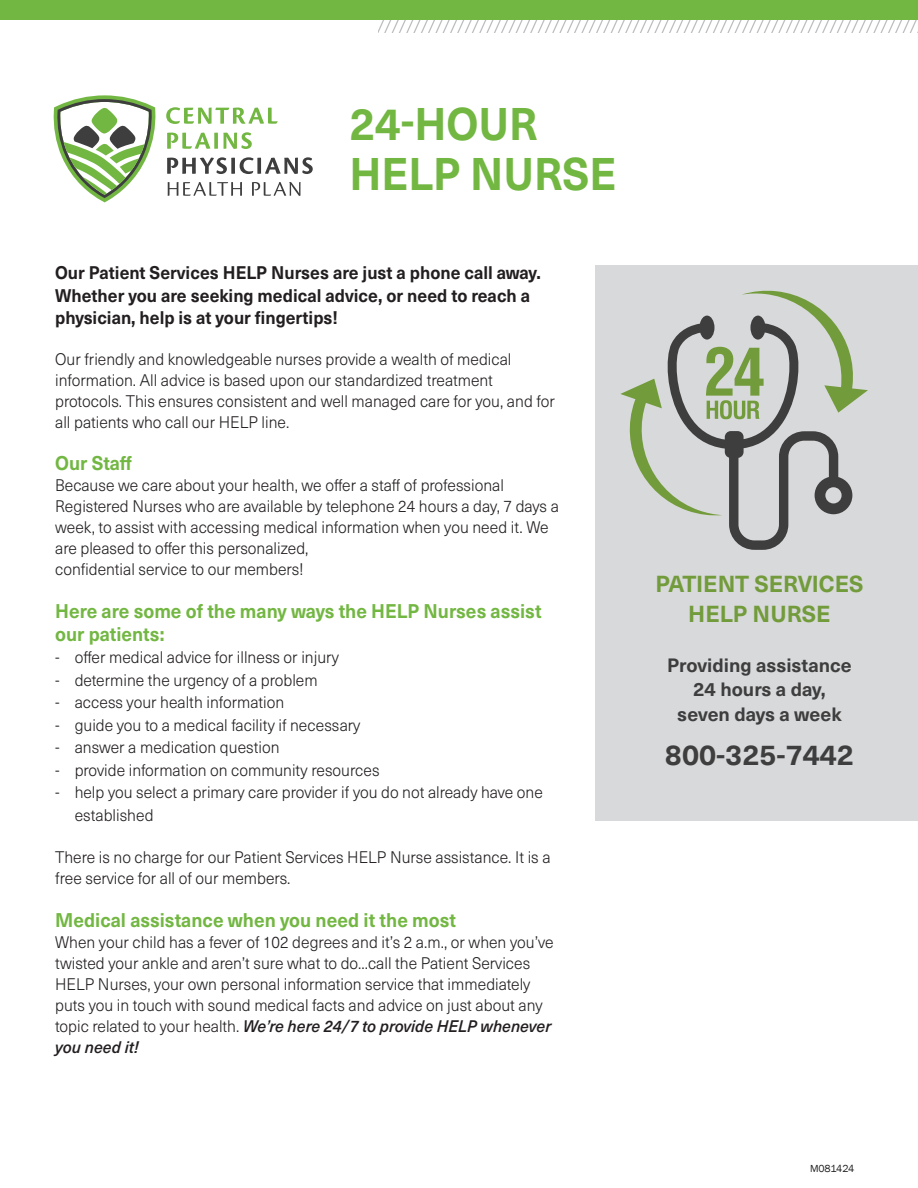
<style>
.page{position:relative;width:918px;height:1188px;background:#fff}
.page>*{position:absolute;margin:0;border:0;box-sizing:border-box;transform-origin:0 0}
.t1{font:700 45px/49.5px "Neue Haas Unica W1 G";color:#73b743;scale:.95 1}
.t2{font:700 28.5px "Neue Haas Unica W1 G";color:#3e3e3f}
.t3{font:700 22.8px/30.5px "Neue Haas Unica W1 G";color:#729b3b;text-align:center}
.t4{font:700 19.5px/22.5px "Neue Haas Unica W1 G";color:#73b743;scale:.95 1}
.t5{font:700 19.05px/24.8px "Neue Haas Unica W1 G";color:#3e3e3f;text-align:center}
.t6{font:700 18px/22.5px "Neue Haas Unica W1 G";color:#231f20;scale:.95 1}
.t7{font:300 16.5px/21px "Neue Haas Unica W1 G";color:#231f20;scale:.95 1}
.t8{font:10.5px "Franklin Gothic";letter-spacing:-.015em;color:#231f20}
.s1{font-weight:500;font-style:italic}
</style>
<div class="page">
<div style="left:595px;top:265px;width:323px;height:555px;background:#d8d9da"></div>
<svg style="left:729px;top:516px;width:60px;height:34px"></svg>
<svg style="left:620px;top:290px;width:248px;height:226px"></svg>
<svg style="left:379px;top:20px;width:539px;height:13px"></svg>
<div style="left:0;top:0;width:918px;height:20px;background:#73b743"></div>
<svg style="left:166px;top:107px;width:112px;height:17px"></svg>
<svg style="left:167px;top:132px;width:85px;height:17px"></svg>
<svg style="left:167px;top:157px;width:146px;height:17px"></svg>
<svg style="left:168px;top:182px;width:74px;height:14px"></svg>
<svg style="left:252px;top:182px;width:49px;height:14px"></svg>
<svg style="left:54px;top:95px;width:102px;height:107px"></svg>
<p class="t1" style="left:350px;top:96px;width:283px">24-HOUR<br>HELP NURSE</p>
<p class="t6" style="left:55px;top:260px;width:513px">Our Patient Services HELP Nurses are just a phone call away.<br>Whether you are seeking medical advice, or need to reach a physician, help is at your fingertips!</p>
<p class="t7" style="left:55px;top:347px;width:527px">Our friendly and knowledgeable nurses provide a wealth of medical information. All advice is based upon our standardized treatment protocols. This ensures consistent and well managed care for you, and for all patients who call our HELP line.</p>
<p class="t4" style="left:55px;top:450px;width:82px">Our Staff</p>
<p class="t7" style="left:55px;top:473px;width:532px">Because we care about your health, we offer a staff of professional Registered Nurses who are available by telephone 24 hours a day, 7 days a week, to assist with accessing medical information when you need it. We are pleased to offer this personalized,<br>confidential service to our members!</p>
<p class="t4" style="left:55px;top:599px;width:514px">Here are some of the many ways the HELP Nurses assist our patients:</p>
<p class="t7" style="left:55px;top:646px;width:300px">- offer medical advice for illness or injury</p>
<p class="t7" style="left:55px;top:668px;width:278px">- determine the urgency of a problem</p>
<p class="t7" style="left:55px;top:691px;width:243px">- access your health information</p>
<p class="t7" style="left:55px;top:713px;width:323px">- guide you to a medical facility if necessary</p>
<p class="t7" style="left:55px;top:736px;width:238px">- answer a medication question</p>
<p class="t7" style="left:55px;top:758px;width:343px">- provide information on community resources</p>
<p class="t7" style="left:75px;top:780px;width:494px;line-height:22.5px;text-indent:-20px">- help you select a primary care provider if you do not already have one established</p>
<p class="t7" style="left:55px;top:845px;width:523px">There is no charge for our Patient Services HELP Nurse assistance. It is a free service for all of our members.</p>
<p class="t4" style="left:55px;top:908px;width:424px">Medical assistance when you need it the most</p>
<p class="t7" style="left:55px;top:931px;width:526px">When your child has a fever of 102 degrees and it’s 2 a.m., or when you’ve twisted your ankle and aren’t sure what to do...call the Patient Services HELP Nurses, your own personal information service that immediately puts you in touch with sound medical facts and advice on just about any topic related to your health. <span class="s1">We’re here 24/7 to provide HELP whenever you need it!</span></p>
<p class="t3" style="left:655px;top:567px;width:210px">PATIENT SERVICES<br>HELP NURSE</p>
<p class="t5" style="left:667px;top:651px;width:186px">Providing assistance<br>24 hours a day, seven days a week</p>
<p class="t2" style="left:665px;top:734px;width:191px">800-325-7442</p>
<p class="t8" style="left:810px;top:1162px;width:46px">M081424</p>
</div>
